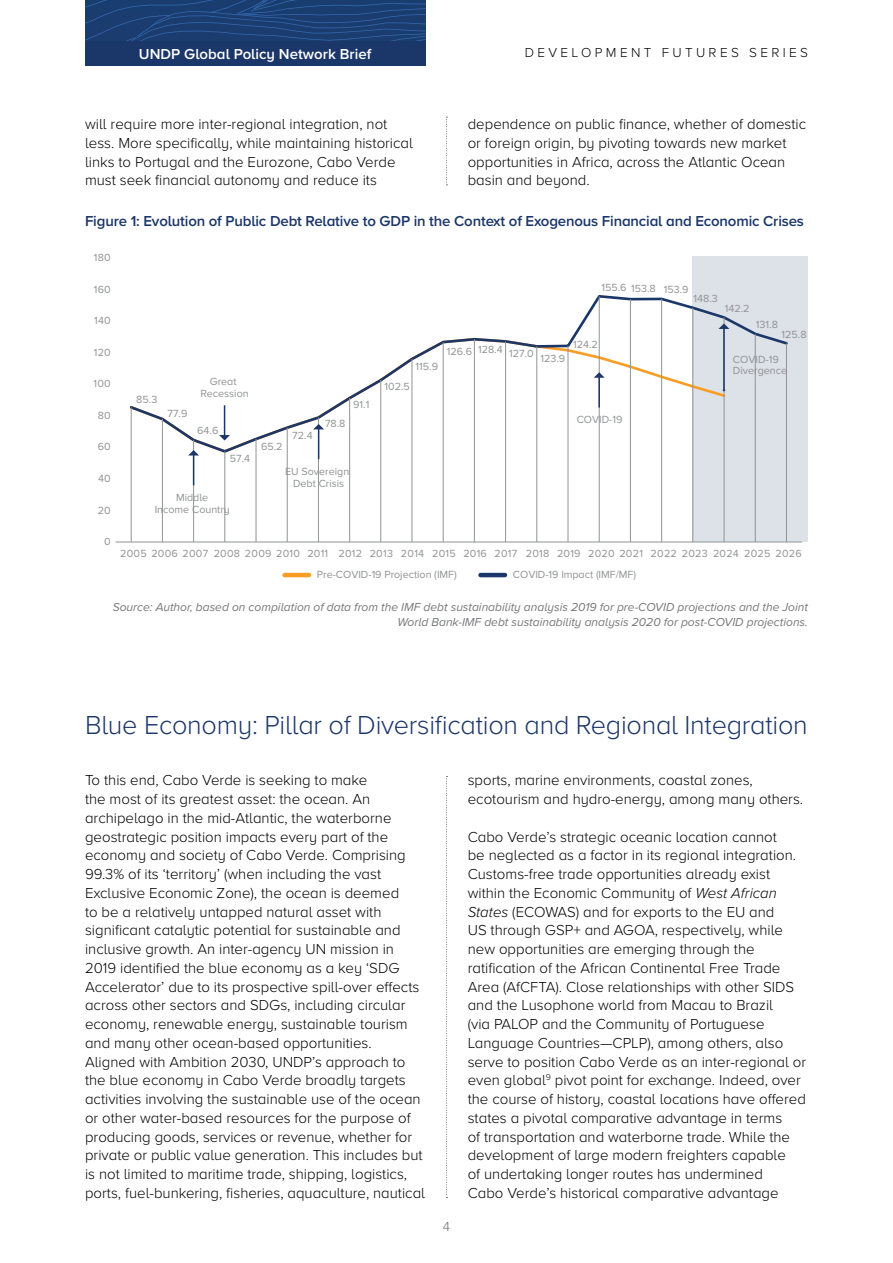
<style>
.page{position:relative;width:893px;height:1263px;background:#fff}
.page>*{position:absolute;margin:0;border:0;box-sizing:border-box;transform-origin:0 0}
.t1{font:300 27px "Proxima Nova A";letter-spacing:-.01em;color:#1b3668}
.t2{font:300 15px/18.8px "Proxima Nova A";color:#000}
.t3{font:600 15px "Proxima Nova A";letter-spacing:-.01em;color:#1b3668}
.t4{font:600 15px "Proxima Nova A";color:#fff}
.t5{font:300 13.5px "Proxima Nova A";letter-spacing:.25em;color:#000}
.t6{font:300 13.5px "Proxima Nova A";color:#6d6e71}
.t7{font:italic 12px/14.4px "Proxima Nova A";color:#77787b;text-align:right}
.t8{font:10.8px/12px "Proxima Nova A";letter-spacing:.005em;color:#919394;text-align:center}
.t9{font:10.8px/21.3px "Proxima Nova A";letter-spacing:.025em;color:#919394}
.s1{font-family:"Proxima Nova";font-style:italic}
</style>
<div class="page">
<div style="left:85px;top:40px;width:340px;height:26px;background:#1b3668"></div>
<svg style="left:85px;top:0;width:340px;height:40px;background:#1c4075"></svg>
<div style="left:693px;top:257px;width:115px;height:285px;background:#dde1e8"></div>
<hr style="left:116px;top:542px;width:686px;height:1px;background:#919394">
<svg style="left:129px;top:293px;width:659px;height:161px"></svg>
<hr style="left:786px;top:343px;width:1px;height:199px;background:#919394">
<hr style="left:755px;top:334px;width:1px;height:208px;background:#919394">
<hr style="left:724px;top:317px;width:1px;height:225px;background:#919394">
<hr style="left:693px;top:308px;width:1px;height:234px;background:#919394">
<hr style="left:661px;top:299px;width:1px;height:243px;background:#919394">
<hr style="left:630px;top:299px;width:1px;height:243px;background:#919394">
<hr style="left:599px;top:296px;width:1px;height:246px;background:#919394">
<hr style="left:568px;top:346px;width:1px;height:196px;background:#919394">
<hr style="left:537px;top:346px;width:1px;height:196px;background:#919394">
<hr style="left:505px;top:341px;width:1px;height:201px;background:#919394">
<hr style="left:474px;top:339px;width:1px;height:203px;background:#919394">
<hr style="left:443px;top:342px;width:1px;height:200px;background:#919394">
<hr style="left:412px;top:359px;width:1px;height:183px;background:#919394">
<hr style="left:380px;top:380px;width:1px;height:162px;background:#919394">
<hr style="left:349px;top:398px;width:1px;height:144px;background:#919394">
<hr style="left:318px;top:417px;width:1px;height:125px;background:#919394">
<hr style="left:287px;top:428px;width:1px;height:114px;background:#919394">
<hr style="left:256px;top:439px;width:1px;height:103px;background:#919394">
<hr style="left:225px;top:451px;width:1px;height:91px;background:#919394">
<hr style="left:193px;top:440px;width:1px;height:102px;background:#919394">
<hr style="left:162px;top:419px;width:1px;height:123px;background:#919394">
<hr style="left:131px;top:407px;width:1px;height:135px;background:#919394">
<hr style="left:285px;top:573px;width:24px;height:4px;background:#f99d25">
<hr style="left:480px;top:573px;width:25px;height:4px;background:#1b3668">
<hr style="left:193px;top:455px;width:1px;height:30px;background:#1b3668">
<svg style="left:188px;top:450px;width:11px;height:5px"></svg>
<hr style="left:224px;top:405px;width:1px;height:31px;background:#1b3668">
<svg style="left:219px;top:435px;width:11px;height:5px"></svg>
<hr style="left:318px;top:429px;width:1px;height:30px;background:#1b3668">
<svg style="left:313px;top:424px;width:11px;height:5px"></svg>
<hr style="left:598px;top:377px;width:2px;height:30px;background:#1b3668">
<svg style="left:594px;top:372px;width:11px;height:6px"></svg>
<hr style="left:723px;top:328px;width:2px;height:62px;background:#1b3668">
<svg style="left:718px;top:323px;width:11px;height:6px"></svg>
<svg style="left:446px;top:117px;width:1px;height:69px"></svg>
<svg style="left:446px;top:776px;width:1px;height:422px"></svg>
<p class="t4" style="left:139px;top:45px;width:234px">UNDP Global Policy Network Brief</p>
<p class="t5" style="left:525px;top:45px;width:285px">DEVELOPMENT FUTURES SERIES</p>
<p class="t2" style="left:85px;top:115px;width:329px">will require more inter-regional integration, not less. More specifically, while maintaining historical links to Portugal and the Eurozone, Cabo Verde must seek financial autonomy and reduce its</p>
<p class="t2" style="left:468px;top:115px;width:340px">dependence on public finance, whether of domestic or foreign origin, by pivoting towards new market opportunities in Africa, across the Atlantic Ocean basin and beyond.</p>
<p class="t3" style="left:85px;top:212px;width:720px">Figure 1: Evolution of Public Debt Relative to GDP in the Context of Exogenous Financial and Economic Crises</p>
<p class="t8" style="left:94px;top:252px;width:18px">180</p>
<p class="t8" style="left:94px;top:283px;width:19px">160</p>
<p class="t8" style="left:94px;top:315px;width:18px">140</p>
<p class="t8" style="left:94px;top:346px;width:19px">120</p>
<p class="t8" style="left:94px;top:378px;width:19px">100</p>
<p class="t8" style="left:98px;top:409px;width:15px">80</p>
<p class="t8" style="left:98px;top:441px;width:15px">60</p>
<p class="t8" style="left:98px;top:473px;width:14px">40</p>
<p class="t8" style="left:98px;top:504px;width:15px">20</p>
<p class="t8" style="left:104px;top:536px;width:8px">0</p>
<p class="t8" style="left:601px;top:283px;width:89px">155.6 153.8 153.9</p>
<p class="t8" style="left:693px;top:293px;width:26px">148.3</p>
<p class="t8" style="left:725px;top:303px;width:26px">142.2</p>
<p class="t8" style="left:756px;top:319px;width:24px">131.8</p>
<p class="t8" style="left:136px;top:394px;width:23px">85.3</p>
<p class="t8" style="left:167px;top:407px;width:21px">77.9</p>
<p class="t8" style="left:200px;top:376px;width:50px">Great<br>Recession</p>
<p class="t8" style="left:197px;top:425px;width:23px">64.6</p>
<p class="t8" style="left:230px;top:453px;width:22px">57.4</p>
<p class="t8" style="left:155px;top:491px;width:77px">Middle<br>Income Country</p>
<p class="t8" style="left:261px;top:441px;width:23px">65.2</p>
<p class="t8" style="left:292px;top:429px;width:22px">72.4</p>
<p class="t8" style="left:325px;top:418px;width:22px">78.8</p>
<p class="t8" style="left:353px;top:398px;width:18px">91.1</p>
<p class="t8" style="left:285px;top:465px;width:66px">EU Sovereign<br>Debt Crisis</p>
<p class="t8" style="left:416px;top:361px;width:24px">115.9</p>
<p class="t8" style="left:384px;top:380px;width:27px">102.5</p>
<p class="t8" style="left:447px;top:345px;width:89px">126.6 128.4 127.0</p>
<p class="t8" style="left:540px;top:352px;width:26px">123.9</p>
<p class="t8" style="left:573px;top:338px;width:26px">124.2</p>
<p class="t8" style="left:577px;top:413px;width:47px">COVID-19</p>
<p class="t8" style="left:781px;top:328px;width:27px">125.8</p>
<p class="t8" style="left:733px;top:354px;width:56px;line-height:10.8px;text-align:left">COVID-19<br>Divergence</p>
<p class="t9" style="left:317px;top:543px;width:486px;text-indent:-197px">2005 2006 2007 2008 2009 2010 2011 2012 2013 2014 2015 2016 2017 2018 2019 2020 2021 2022 2023 2024 2025 2026<br>Pre-COVID-19 Projection (IMF)</p>
<p class="t8" style="left:513px;top:569px;width:125px">COVID-19 Impact (IMF/MF)</p>
<p class="t7" style="left:113px;top:600px;width:697px">Source: Author, based on compilation of data from the IMF debt sustainability analysis 2019 for pre-COVID projections and the Joint<br>World Bank-IMF debt sustainability analysis 2020 for post-COVID projections.</p>
<h1 class="t1" style="left:85px;top:709px;width:724px">Blue Economy: Pillar of Diversification and Regional Integration</h1>
<p class="t2" style="left:85px;top:771px;width:342px">To this end, Cabo Verde is seeking to make<br>the most of its greatest asset: the ocean. An archipelago in the mid-Atlantic, the waterborne geostrategic position impacts every part of the economy and society of Cabo Verde. Comprising 99.3% of its ‘territory’ (when including the vast Exclusive Economic Zone), the ocean is deemed<br>to be a relatively untapped natural asset with significant catalytic potential for sustainable and inclusive growth. An inter-agency UN mission in 2019 identified the blue economy as a key ‘SDG Accelerator’ due to its prospective spill-over effects across other sectors and SDGs, including circular economy, renewable energy, sustainable tourism and many other ocean-based opportunities.<br>Aligned with Ambition 2030, UNDP’s approach to the blue economy in Cabo Verde broadly targets activities involving the sustainable use of the ocean or other water-based resources for the purpose of producing goods, services or revenue, whether for private or public value generation. This includes but is not limited to maritime trade, shipping, logistics, ports, fuel-bunkering, fisheries, aquaculture, nautical</p>
<p class="t2" style="left:468px;top:771px;width:337px">sports, marine environments, coastal zones, ecotourism and hydro-energy, among many others.</p>
<p class="t2" style="left:468px;top:827px;width:340px">Cabo Verde’s strategic oceanic location cannot<br>be neglected as a factor in its regional integration.<br>Customs-free trade opportunities already exist within the Economic Community of <span class="s1">West African States</span> (ECOWAS) and for exports to the EU and<br>US through GSP+ and AGOA, respectively, while new opportunities are emerging through the ratification of the African Continental Free Trade Area (AfCFTA). Close relationships with other SIDS and the Lusophone world from Macau to Brazil<br>(via PALOP and the Community of Portuguese Language Countries—CPLP), among others, also serve to position Cabo Verde as an inter-regional or even global<sup>9</sup> pivot point for exchange. Indeed, over the course of history, coastal locations have offered states a pivotal comparative advantage in terms<br>of transportation and waterborne trade. While the development of large modern freighters capable<br>of undertaking longer routes has undermined<br>Cabo Verde’s historical comparative advantage</p>
<p class="t6" style="left:443px;top:1218px;width:9px">4</p>
</div>
